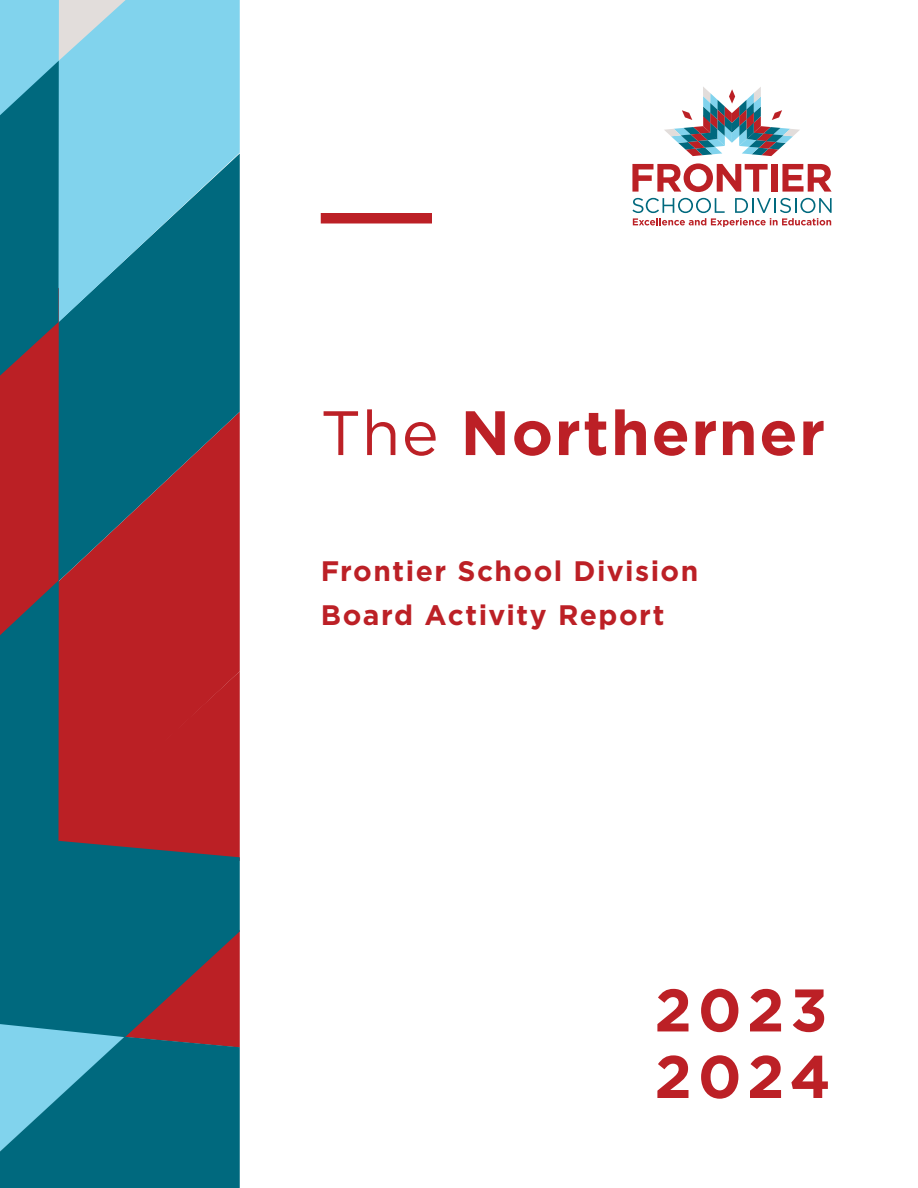
<style>
.page{position:relative;width:918px;height:1188px;background:#fff}
.page>*{position:absolute;margin:0;border:0;box-sizing:border-box;transform-origin:0 0}
.t1{font:700 62.55px "Gotham";letter-spacing:.025em;color:#bc2026}
.t2{font:700 60px/66.6px "Gotham";letter-spacing:.095em;color:#bc2026}
.t3{font:700 28.2px/44.1px "Gotham";letter-spacing:.05em;color:#bc2026}
.s1{font-weight:400}
</style>
<div class="page">
<svg style="left:0;top:0;width:240px;height:841px;background:#676676"></svg>
<svg style="left:0;top:841px;width:240px;height:89px;background:#0c6478"></svg>
<svg style="left:0;top:930px;width:240px;height:258px;background:#247185"></svg>
<svg style="left:632px;top:163px;width:136px;height:29px"></svg>
<div style="left:771px;top:164px;width:6px;height:28px;background:#bb2025"></div>
<svg style="left:782px;top:164px;width:50px;height:28px"></svg>
<svg style="left:664px;top:87px;width:136px;height:69px"></svg>
<svg style="left:632px;top:198px;width:200px;height:29px"></svg>
<div style="left:321px;top:213px;width:111px;height:11px;background:#bc2026"></div>
<h1 class="t1" style="left:321px;top:391px;width:506px"><span class="s1">The</span> Northerner</h1>
<p class="t3" style="left:321px;top:549px;width:379px">Frontier School Division<br>Board Activity Report</p>
<h2 class="t2" style="left:654px;top:977px;width:178px">2023<br>2024</h2>
</div>
